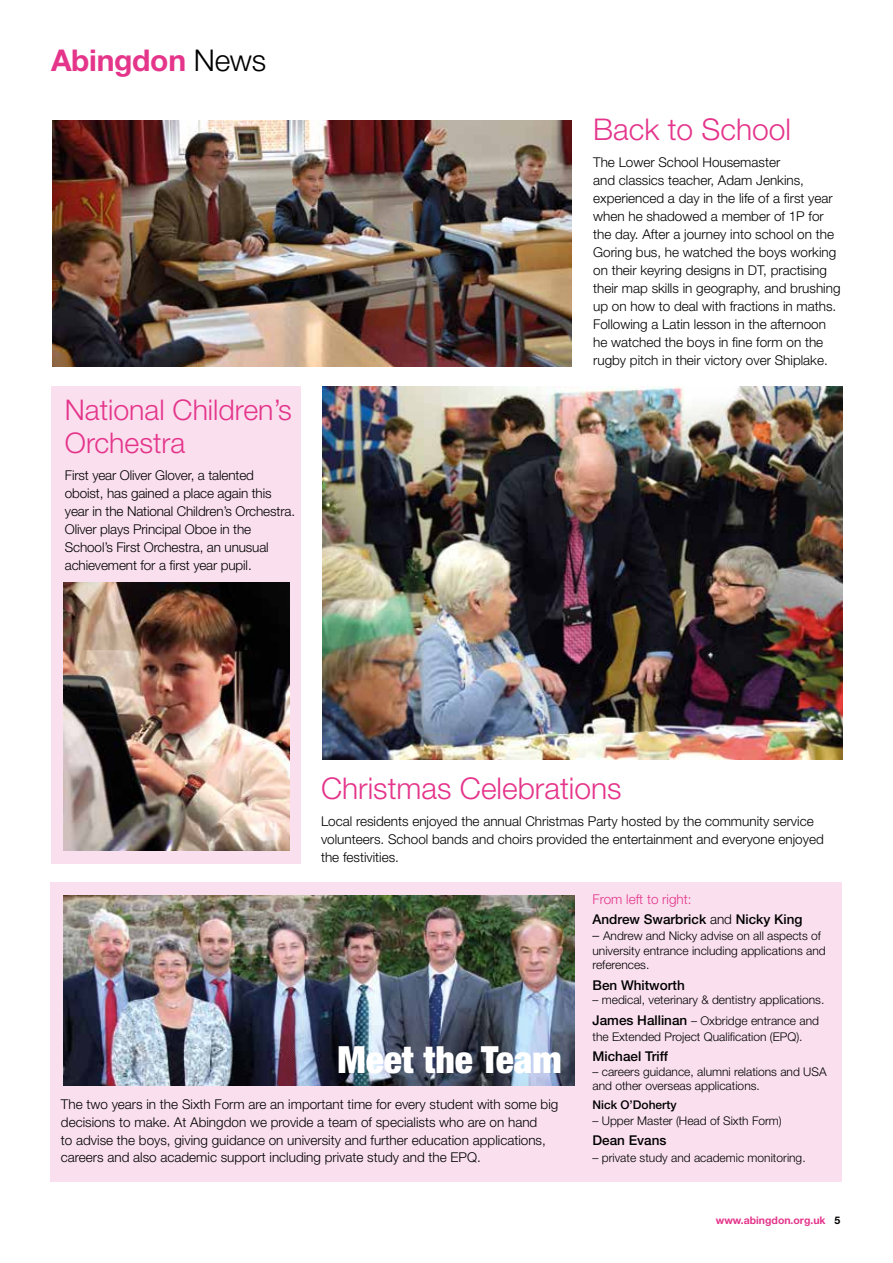
<style>
.page{position:relative;width:893px;height:1263px;background:#fff}
.page>*{position:absolute;margin:0;border:0;box-sizing:border-box;transform-origin:0 0}
.t1{font:900 condensed 37.5px "Helvetica Neue LT Std";color:#fff}
.t2{font:300 30px "Helvetica Neue LT Std";color:#e4358b}
.t3{font:700 30px "Helvetica Neue LT Std";letter-spacing:-.01em;color:#e4358b}
.t4{font:300 28.5px/33px "Helvetica Neue LT Std";color:#e4358b}
.t5{font:300 13.5px/18px "Helvetica Neue LT Std";color:#000}
.t6{font:500 13.5px/20.4px "Helvetica Neue LT Std";color:#000}
.t7{font:300 12px/14.4px "Helvetica Neue LT Std";color:#000}
.t8{font:500 12px "Helvetica Neue LT Std";color:#000}
.t9{font:700 10.5px "Helvetica Neue LT Std";color:#e4358b}
.s1{font-weight:300;color:#000}
.s2{font-weight:300;color:#e4358b}
.s3{font-weight:300}
.s4{font-size:13.5px}
.s5{font-weight:500;font-size:13.5px}
.s6{color:#000}
</style>
<div class="page">
<img style="left:52px;top:121px;width:519px;height:246px">
<div style="left:51px;top:386px;width:249px;height:478px;background:#fae0ee"></div>
<img style="left:322px;top:386px;width:521px;height:373px">
<img style="left:64px;top:583px;width:225px;height:267px">
<div style="left:50px;top:883px;width:792px;height:299px;background:#fae0ee"></div>
<img style="left:64px;top:896px;width:510px;height:190px">
<h2 class="t3" style="left:51px;top:42px;width:217px">Abingdon <span class="s1">News</span></h2>
<h3 class="t4" style="left:65px;top:393px;width:228px">National Children’s<br>Orchestra</h3>
<p class="t5" style="left:65px;top:466px;width:232px">First year Oliver Glover, a talented oboist, has gained a place again this year in the National Children’s Orchestra.<br>Oliver plays Principal Oboe in the School’s First Orchestra, an unusual achievement for a first year pupil.</p>
<h2 class="t2" style="left:593px;top:111px;width:199px">Back to School</h2>
<p class="t5" style="left:593px;top:153px;width:249px">The Lower School Housemaster<br>and classics teacher, Adam Jenkins, experienced a day in the life of a first year when he shadowed a member of 1P for the day. After a journey into school on the Goring bus, he watched the boys working on their keyring designs in DT, practising their map skills in geography, and brushing up on how to deal with fractions in maths.<br>Following a Latin lesson in the afternoon he watched the boys in fine form on the rugby pitch in their victory over Shiplake.</p>
<h2 class="t2" style="left:321px;top:770px;width:302px">Christmas Celebrations</h2>
<p class="t5" style="left:321px;top:811px;width:504px">Local residents enjoyed the annual Christmas Party hosted by the community service volunteers. School bands and choirs provided the entertainment and everyone enjoyed the festivities.</p>
<h1 class="t1" style="left:337px;top:1037px;width:226px">Meet the Team</h1>
<p class="t5" style="left:61px;top:1094px;width:499px">The two years in the Sixth Form are an important time for every student with some big decisions to make. At Abingdon we provide a team of specialists who are on hand<br>to advise the boys, giving guidance on university and further education applications, careers and also academic support including private study and the EPQ.</p>
<p class="t6" style="left:592px;top:889px;width:212px"><span class="s2">From left to right:<br></span>Andrew Swarbrick <span class="s3">and</span> Nicky King</p>
<p class="t7" style="left:592px;top:929px;width:235px"><span class="s4">–</span> Andrew and Nicky advise on all aspects of university entrance including applications and references.</p>
<p class="t6" style="left:592px;top:974px;width:94px">Ben Whitworth</p>
<p class="t7" style="left:592px;top:989px;width:233px;line-height:20.4px">– medical, veterinary &amp; dentistry applications.<br><span class="s5">James Hallinan</span> – Oxbridge entrance and</p>
<p class="t7" style="left:592px;top:1029px;width:212px">the Extended Project Qualification (EPQ).</p>
<p class="t6" style="left:592px;top:1046px;width:77px">Michael Triff</p>
<p class="t7" style="left:592px;top:1064px;width:236px">– careers guidance, alumni relations and USA and other overseas applications.</p>
<p class="t8" style="left:592px;top:1097px;width:86px">Nick O’Doherty</p>
<p class="t7" style="left:592px;top:1113px;width:191px">– Upper Master (Head of Sixth Form)</p>
<p class="t6" style="left:592px;top:1130px;width:76px">Dean Evans</p>
<p class="t7" style="left:592px;top:1150px;width:215px">– private study and academic monitoring.</p>
<p class="t9" style="left:716px;top:1214px;width:126px">www.abingdon.org.uk <span class="s6">5</span></p>
</div>
